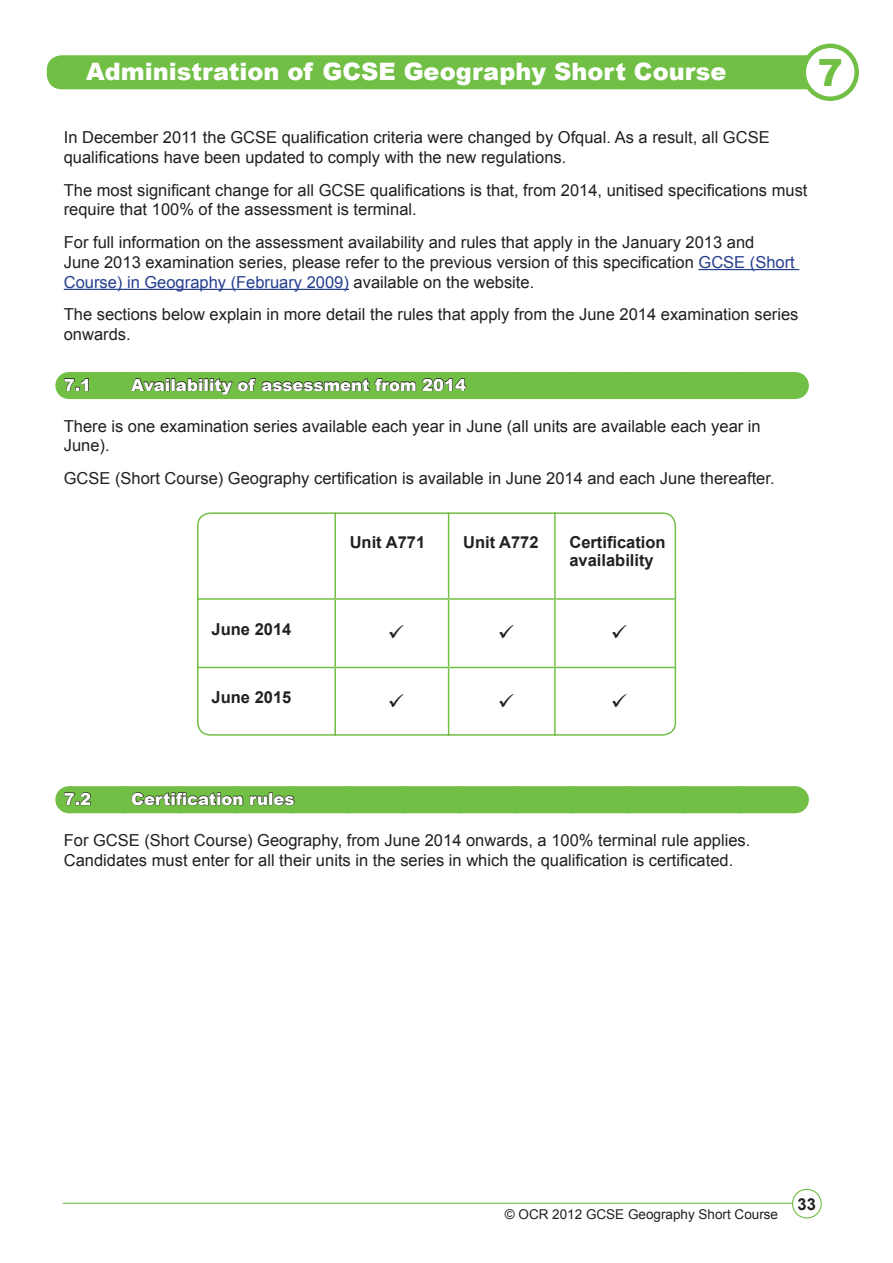
<style>
.page{position:relative;width:893px;height:1263px;background:#fff}
.page>*{position:absolute;margin:0;border:0;box-sizing:border-box;transform-origin:0 0}
.Body_Text{font:900 37.5px "Arial";color:#71bf44}
.Heading_1{font:900 24px "Arial";color:#fff}
.Body_Text-2{font:16.5px/19.8px "Arial";color:#231f20}
.Table_text{font:700 16.5px/18px "Arial";color:#231f20}
.Heading_2{font:900 16.5px "Arial";color:#fff}
.t1{font:13.5px "Arial";color:#231f20}
.s1{color:#253f8e}
</style>
<div class="page">
<div style="left:47px;top:55px;width:782px;height:34px;background:#71bf44;border-radius:15px"></div>
<div style="left:804px;top:46px;width:53px;height:53px;background:#fff;border-radius:50%"></div>
<div style="left:801px;top:44px;width:58px;height:57px;border:4px solid #71bf44;border-radius:50%"></div>
<hr style="left:63px;top:1203px;width:730px;height:1px;background:#71bf44">
<div style="left:792px;top:1189px;width:30px;height:29px;border:1px solid #71bf44;border-radius:50%"></div>
<hr style="left:698px;top:269px;width:101px;height:1px;background:#253f8e">
<hr style="left:64px;top:289px;width:285px;height:1px;background:#253f8e">
<div style="left:69px;top:372px;width:725px;height:27px;background:#71bf44"></div>
<svg style="left:794px;top:372px;width:1px;height:27px"></svg>
<div style="left:69px;top:786px;width:725px;height:27px;background:#71bf44"></div>
<svg style="left:794px;top:786px;width:1px;height:27px"></svg>
<svg style="left:64px;top:372px;width:25px;height:27px"></svg>
<svg style="left:130px;top:378px;width:337px;height:17px"></svg>
<svg style="left:64px;top:786px;width:27px;height:27px"></svg>
<svg style="left:125px;top:786px;width:641px;height:20px"></svg>
<hr style="left:334px;top:512px;width:2px;height:86px;background:#71bf44">
<hr style="left:448px;top:512px;width:1px;height:86px;background:#71bf44">
<hr style="left:554px;top:512px;width:2px;height:86px;background:#71bf44">
<hr style="left:197px;top:598px;width:138px;height:2px;background:#71bf44">
<hr style="left:335px;top:598px;width:114px;height:2px;background:#71bf44">
<hr style="left:334px;top:600px;width:2px;height:67px;background:#71bf44">
<hr style="left:449px;top:598px;width:106px;height:2px;background:#71bf44">
<hr style="left:448px;top:600px;width:1px;height:67px;background:#71bf44">
<hr style="left:555px;top:598px;width:120px;height:2px;background:#71bf44">
<hr style="left:554px;top:600px;width:2px;height:67px;background:#71bf44">
<hr style="left:197px;top:667px;width:138px;height:1px;background:#71bf44">
<hr style="left:335px;top:667px;width:114px;height:1px;background:#71bf44">
<hr style="left:334px;top:668px;width:2px;height:68px;background:#71bf44">
<hr style="left:449px;top:667px;width:106px;height:1px;background:#71bf44">
<hr style="left:448px;top:668px;width:1px;height:68px;background:#71bf44">
<hr style="left:555px;top:667px;width:120px;height:1px;background:#71bf44">
<hr style="left:554px;top:668px;width:2px;height:68px;background:#71bf44">
<div style="left:197px;top:512px;width:479px;height:224px;border:2px solid #71bf44;border-radius:13px"></div>
<p class="Heading_1" style="left:86px;top:54px;width:642px">Administration of GCSE Geography Short Course</p>
<p class="Body_Text" style="left:818px;top:45px;width:27px">7</p>
<p class="Body_Text-2" style="left:64px;top:128px;width:707px">In December 2011 the GCSE qualification criteria were changed by Ofqual. As a result, all GCSE qualifications have been updated to comply with the new regulations.</p>
<p class="Body_Text-2" style="left:64px;top:180px;width:745px">The most significant change for all GCSE qualifications is that, from 2014, unitised specifications must require that 100% of the assessment is terminal.</p>
<p class="Body_Text-2" style="left:64px;top:232px;width:732px">For full information on the assessment availability and rules that apply in the January 2013 and<br>June 2013 examination series, please refer to the previous version of this specification <span class="s1">GCSE (Short<br>Course) in Geography (February 2009)</span> available on the website.</p>
<p class="Body_Text-2" style="left:64px;top:305px;width:736px">The sections below explain in more detail the rules that apply from the June 2014 examination series onwards.</p>
<p class="Heading_2" style="left:64px;top:373px;width:29px">7.1</p>
<p class="Heading_2" style="left:131px;top:373px;width:336px">Availability of assessment from 2014</p>
<p class="Body_Text-2" style="left:64px;top:416px;width:698px">There is one examination series available each year in June (all units are available each year in<br>June).</p>
<p class="Body_Text-2" style="left:64px;top:468px;width:712px">GCSE (Short Course) Geography certification is available in June 2014 and each June thereafter.</p>
<p class="Table_text" style="left:350px;top:534px;width:77px">Unit A771</p>
<p class="Table_text" style="left:463px;top:534px;width:77px">Unit A772</p>
<p class="Table_text" style="left:569px;top:534px;width:98px">Certification availability</p>
<p class="Table_text" style="left:212px;top:621px;width:81px">June 2014</p>
<p class="Table_text" style="left:212px;top:689px;width:81px">June 2015</p>
<p class="Heading_2" style="left:64px;top:787px;width:29px">7.2</p>
<p class="Heading_2" style="left:131px;top:787px;width:165px">Certification rules</p>
<p class="Body_Text-2" style="left:64px;top:830px;width:688px">For GCSE (Short Course) Geography, from June 2014 onwards, a 100% terminal rule applies.<br>Candidates must enter for all their units in the series in which the qualification is certificated.</p>
<p class="t1" style="left:505px;top:1205px;width:275px">© OCR 2012 GCSE Geography Short Course</p>
<p class="Table_text" style="left:798px;top:1195px;width:20px">33</p>
</div>
